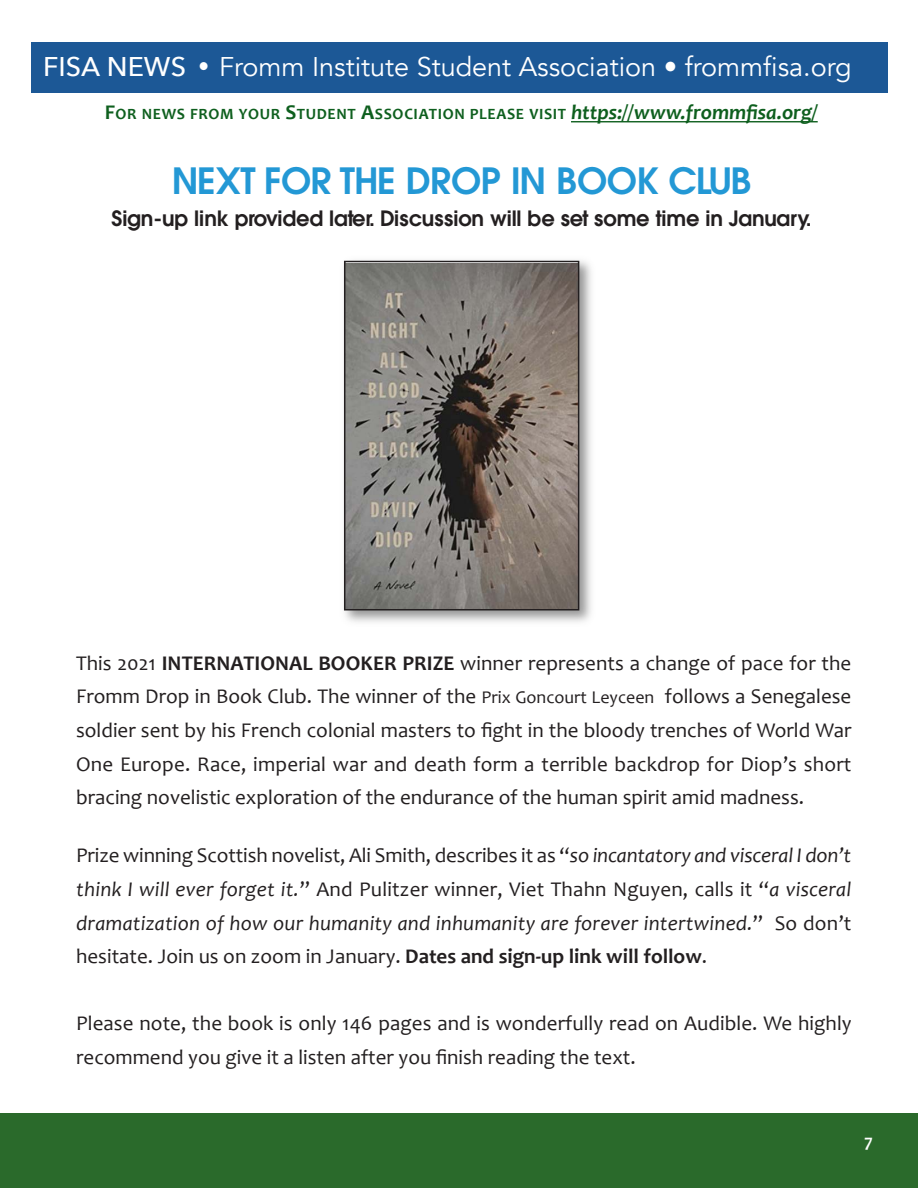
<style>
.page{position:relative;width:918px;height:1188px;background:#fff}
.page>*{position:absolute;margin:0;border:0;box-sizing:border-box;transform-origin:0 0}
.t1{font:600 36px "Avant Garde";letter-spacing:-.025em;color:#2398d5}
.t2{font:27px "Avenir";color:#fff}
.t3{font:21px/33.6px "Candara";color:#231f20;text-align:justify}
.t4{font:600 21px "Avant Garde";letter-spacing:-.01em;color:#231f20}
.t5{font:700 18px "Candara";color:#fff}
.t6{font:700 15.75px "Candara";letter-spacing:.04em;color:#0e5f1e}
.s1{font-family:"Avenir Next";font-weight:500}
.s2{font-family:"Franklin Gothic"}
.s3{font-size:21px}
.s4{font-style:italic;font-size:21px}
.s5{font-weight:700}
.s6{font-size:18px}
.s7{font-style:italic}
</style>
<div class="page">
<div style="left:0;top:1114px;width:918px;height:74px;background:#2a6a2b"></div>
<div style="left:31px;top:42px;width:856px;height:51px;background:#1c5896"></div>
<hr style="left:571px;top:121px;width:247px;height:1px;background:#0e5f1e">
<img style="left:343px;top:260px;width:248px;height:362px">
<img style="left:347px;top:264px;width:229px;height:344px">
<div style="left:344px;top:261px;width:235px;height:350px;border:2px solid #231f20"></div>
<p class="t2" style="left:43px;top:49px;width:810px"><span class="s1">FISA NEWS</span> <span class="s2">•</span> Fromm Institute Student Association • frommfisa.org</p>
<p class="t6" style="left:105px;top:108px;width:715px"><span class="s3">F</span>OR NEWS FROM YOUR <span class="s3">S</span>TUDENT <span class="s3">A</span>SSOCIATION PLEASE VISIT <span class="s4">https://www.frommfisa.org/</span></p>
<h1 class="t1" style="left:172px;top:167px;width:581px">NEXT FOR THE DROP IN BOOK CLUB</h1>
<p class="t4" style="left:112px;top:210px;width:702px">Sign-up link provided later. Discussion will be set some time in January.</p>
<p class="t3" style="left:76px;top:648px;width:777px">This 2021 <span class="s5">INTERNATIONAL BOOKER PRIZE</span> winner represents a change of pace for the Fromm Drop in Book Club. The winner of the <span class="s6">Prix Goncourt Leyceen</span> follows a Senegalese soldier sent by his French colonial masters to fight in the bloody trenches of World War One Europe. Race, imperial war and death form a terrible backdrop for Diop’s short bracing novelistic exploration of the endurance of the human spirit amid madness.</p>
<p class="t3" style="left:76px;top:841px;width:777px">Prize winning Scottish novelist, Ali Smith, describes it as “<span class="s7">so incantatory and visceral I don’t think I will ever forget it.</span>” And Pulitzer winner, Viet Thahn Nguyen, calls it “<span class="s7">a visceral dramatization of how our humanity and inhumanity are forever intertwined.</span>” So don’t hesitate. Join us on zoom in January. <span class="s5">Dates and sign‐up link will follow</span>.</p>
<p class="t3" style="left:76px;top:1009px;width:777px">Please note, the book is only 146 pages and is wonderfully read on Audible. We highly recommend you give it a listen after you finish reading the text.</p>
<p class="t5" style="left:864px;top:1134px;width:10px">7</p>
</div>
